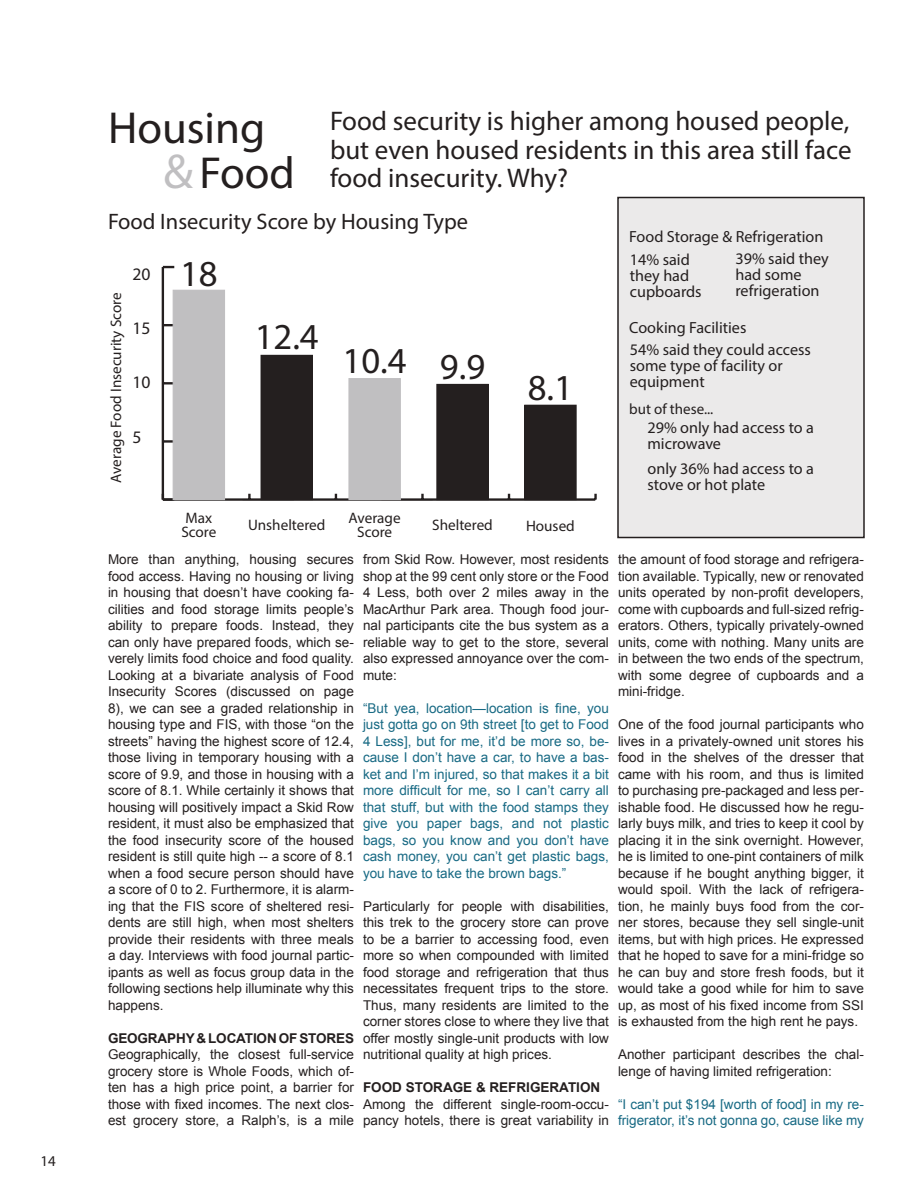
<style>
.page{position:relative;width:918px;height:1188px;background:#fff}
.page>*{position:absolute;margin:0;border:0;box-sizing:border-box;transform-origin:0 0}
.t1{font:45px "Myriad Pro";color:#241f1f}
.t2{font:36.75px "Myriad Pro";color:#241f1f}
.t3{font:27px/28.5px "Myriad Pro";color:#241f1f;text-align:justify}
.t4{font:22.5px "Myriad Pro";color:#241f1f}
.t5{font:17.55px "Myriad Pro";color:#241f1f}
.t6{font:16.2px/16.2px "Myriad Pro";color:#241f1f}
.t7{font:15.15px/14px "Myriad Pro";color:#241f1f}
.t8{font:15px "Myriad Pro";color:#241f1f}
.t9{font:13.5px/16.5px "Arial";color:#241f1f;text-align:justify}
.t10{font:13.5px/16.5px "Arial";color:#186a84;text-align:justify}
.t11{font:700 13.5px "Arial";letter-spacing:-.01em;color:#241f1f}
.s1{font-size:49.2px;color:#c0bfc1}
</style>
<div class="page">
<div style="left:618px;top:198px;width:246px;height:340px;background:#ebeaea"></div>
<div style="left:617px;top:197px;width:248px;height:341px;border:2px solid #241f1f"></div>
<hr style="left:163px;top:498px;width:432px;height:3px;background:#241f1f">
<svg style="left:248px;top:494px;width:3px;height:4px"></svg>
<svg style="left:421px;top:494px;width:3px;height:4px"></svg>
<svg style="left:594px;top:494px;width:3px;height:6px"></svg>
<hr style="left:162px;top:267px;width:2px;height:233px;background:#241f1f">
<svg style="left:162px;top:494px;width:12px;height:7px"></svg>
<svg style="left:164px;top:440px;width:9px;height:3px"></svg>
<svg style="left:164px;top:382px;width:9px;height:2px"></svg>
<svg style="left:164px;top:324px;width:9px;height:2px"></svg>
<svg style="left:163px;top:266px;width:11px;height:2px"></svg>
<div style="left:173px;top:290px;width:52px;height:210px;background:#c0bfc1"></div>
<div style="left:348px;top:378px;width:53px;height:122px;background:#c0bfc1;border:1px solid #c0bfc1"></div>
<div style="left:261px;top:355px;width:51px;height:145px;background:#241f1f"></div>
<div style="left:261px;top:355px;width:52px;height:145px;border:1px solid #241f1f"></div>
<div style="left:437px;top:384px;width:51px;height:116px;background:#241f1f"></div>
<div style="left:436px;top:384px;width:53px;height:116px;border:1px solid #241f1f"></div>
<div style="left:525px;top:405px;width:51px;height:95px;background:#241f1f"></div>
<div style="left:524px;top:405px;width:53px;height:95px;border:1px solid #241f1f"></div>
<p class="t8" style="left:40px;top:1151px;width:17px">14</p>
<h1 class="t1" style="left:108px;top:100px;width:159px">Housing</h1>
<h3 class="t3" style="left:330px;top:106px;width:523px">Food security is higher among housed people, but even housed residents in this area still face food insecurity. Why?</h3>
<h1 class="t1" style="left:163px;top:145px;width:133px"><span class="s1">&amp;</span>Food</h1>
<h3 class="t4" style="left:108px;top:207px;width:362px">Food Insecurity Score by Housing Type</h3>
<p class="t7" style="left:109px;top:483px;width:192px;rotate:-90deg">Average Food Insecurity Score</p>
<p class="t5" style="left:132px;top:263px;width:20px">20</p>
<p class="t5" style="left:132px;top:317px;width:20px">15</p>
<p class="t5" style="left:132px;top:371px;width:20px">10</p>
<p class="t5" style="left:132px;top:426px;width:11px">5</p>
<h2 class="t2" style="left:180px;top:251px;width:39px">18</h2>
<p class="t7" style="left:181px;top:511px;width:37px">Max<br>Score</p>
<h2 class="t2" style="left:255px;top:314px;width:66px">12.4</h2>
<h2 class="t2" style="left:343px;top:338px;width:66px">10.4</h2>
<h2 class="t2" style="left:440px;top:344px;width:47px">9.9</h2>
<p class="t7" style="left:248px;top:518px;width:79px">Unsheltered</p>
<p class="t7" style="left:349px;top:511px;width:54px;text-align:center">Average<br>Score</p>
<p class="t7" style="left:432px;top:518px;width:62px">Sheltered</p>
<h2 class="t2" style="left:528px;top:365px;width:47px">8.1</h2>
<p class="t7" style="left:526px;top:519px;width:50px">Housed</p>
<p class="t9" style="left:108px;top:551px;width:248px">More than anything, housing secures food access. Having no housing or living in housing that doesn’t have cooking fa&shy;cilities and food storage limits people’s ability to prepare foods. Instead, they can only have prepared foods, which se&shy;verely limits food choice and food quality.<br>Looking at a bivariate analysis of Food Insecurity Scores (discussed on page 8), we can see a graded relationship in housing type and FIS, with those “on the streets” having the highest score of 12.4, those living in temporary housing with a score of 9.9, and those in housing with a score of 8.1. While certainly it shows that housing will positively impact a Skid Row resident, it must also be emphasized that the food insecurity score of the housed resident is still quite high -- a score of 8.1 when a food secure person should have a score of 0 to 2. Furthermore, it is alarm&shy;ing that the FIS score of sheltered resi&shy;dents are still high, when most shelters provide their residents with three meals a day. Interviews with food journal partic&shy;ipants as well as focus group data in the following sections help illuminate why this happens.</p>
<p class="t11" style="left:108px;top:1029px;width:248px">GEOGRAPHY &amp; LOCATION OF STORES</p>
<p class="t9" style="left:108px;top:1046px;width:248px">Geographically, the closest full-service grocery store is Whole Foods, which of&shy;ten has a high price point, a barrier for those with fixed incomes. The next clos&shy;est grocery store, a Ralph’s, is a mile</p>
<p class="t9" style="left:363px;top:551px;width:247px">from Skid Row. However, most residents shop at the 99 cent only store or the Food 4 Less, both over 2 miles away in the MacArthur Park area. Though food jour&shy;nal participants cite the bus system as a reliable way to get to the store, several also expressed annoyance over the com&shy;mute:</p>
<p class="t10" style="left:363px;top:700px;width:247px">“But yea, location—location is fine, you just gotta go on 9th street [to get to Food 4 Less], but for me, it’d be more so, be&shy;cause I don’t have a car, to have a bas&shy;ket and I’m injured, so that makes it a bit more difficult for me, so I can’t carry all that stuff, but with the food stamps they give you paper bags, and not plastic bags, so you know and you don’t have cash money, you can’t get plastic bags, you have to take the brown bags.”</p>
<p class="t9" style="left:363px;top:898px;width:248px">Particularly for people with disabilities, this trek to the grocery store can prove to be a barrier to accessing food, even more so when compounded with limited food storage and refrigeration that thus necessitates frequent trips to the store.<br>Thus, many residents are limited to the corner stores close to where they live that offer mostly single-unit products with low nutritional quality at high prices.</p>
<p class="t11" style="left:363px;top:1079px;width:239px">FOOD STORAGE &amp; REFRIGERATION</p>
<p class="t9" style="left:363px;top:1096px;width:247px">Among the different single-room-occu&shy;pancy hotels, there is great variability in</p>
<p class="t6" style="left:629px;top:229px;width:196px">Food Storage &amp; Refrigeration</p>
<p class="t6" style="left:630px;top:251px;width:73px">14% said they had cupboards</p>
<p class="t6" style="left:736px;top:250px;width:95px">39% said they had some refrigeration</p>
<p class="t6" style="left:629px;top:319px;width:119px">Cooking Facilities</p>
<p class="t6" style="left:630px;top:341px;width:182px">54% said they could access some type of facility or equipment</p>
<p class="t8" style="left:629px;top:400px;width:86px">but of these...</p>
<p class="t6" style="left:648px;top:419px;width:168px">29% only had access to a microwave</p>
<p class="t6" style="left:648px;top:460px;width:168px">only 36% had access to a stove or hot plate</p>
<p class="t9" style="left:618px;top:551px;width:248px">the amount of food storage and refrigera&shy;tion available. Typically, new or renovated units operated by non-profit developers, come with cupboards and full-sized refrig&shy;erators. Others, typically privately-owned units, come with nothing. Many units are in between the two ends of the spectrum, with some degree of cupboards and a mini-fridge.</p>
<p class="t9" style="left:618px;top:716px;width:248px">One of the food journal participants who lives in a privately-owned unit stores his food in the shelves of the dresser that came with his room, and thus is limited to purchasing pre-packaged and less per&shy;ishable food. He discussed how he regu&shy;larly buys milk, and tries to keep it cool by placing it in the sink overnight. However, he is limited to one-pint containers of milk because if he bought anything bigger, it would spoil. With the lack of refrigera&shy;tion, he mainly buys food from the cor&shy;ner stores, because they sell single-unit items, but with high prices. He expressed that he hoped to save for a mini-fridge so he can buy and store fresh foods, but it would take a good while for him to save up, as most of his fixed income from SSI is exhausted from the high rent he pays.</p>
<p class="t9" style="left:618px;top:1046px;width:247px">Another participant describes the chal&shy;lenge of having limited refrigeration:</p>
<p class="t10" style="left:618px;top:1096px;width:248px">“I can’t put $194 [worth of food] in my re&shy;frigerator, it’s not gonna go, cause like my</p>
</div>
